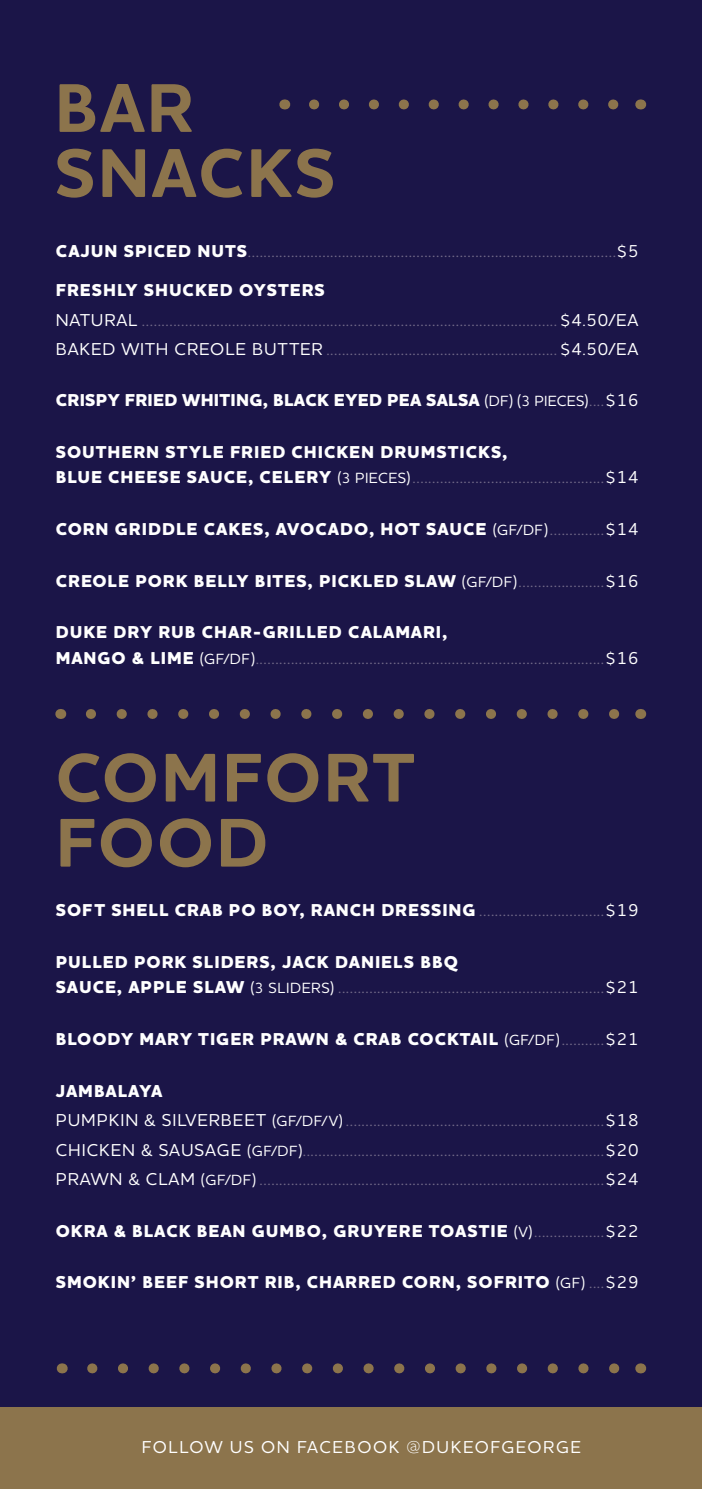
<style>
.page{position:relative;width:702px;height:1489px;background:#fff}
.page>*{position:absolute;margin:0;border:0;box-sizing:border-box;transform-origin:0 0}
.t1{font:700 70px/65px "Houschka Pro";letter-spacing:.035em;color:#8c744c}
.t2{font:500 17.5px/29.5px "Houschka Pro";letter-spacing:.055em;color:#736b89}
.t3{font:800 17.5px/25.8px "Houschka Pro";letter-spacing:.055em;color:#fff}
.t4{font:800 17.5px "Houschka Pro";letter-spacing:.015em;color:#fff}
.t5{font:500 17.5px "Houschka Pro";letter-spacing:.09em;color:#fff}
.s1{font-weight:800;color:#fff}
.s2{color:#fff}
.s3{font-weight:500;font-size:15px}
.s4{font-weight:500;color:#736b89}
.s5{font-weight:500}
.s6{font-size:15px;color:#fff}
</style>
<div class="page">
<div style="left:0;top:0;width:702px;height:1488px;background:#1b1548"></div>
<svg style="left:91px;top:709px;width:529px;height:10px"></svg>
<svg style="left:314px;top:99px;width:305px;height:10px"></svg>
<div style="left:0;top:1407px;width:702px;height:81px;background:#8c744c"></div>
<svg style="left:92px;top:1363px;width:528px;height:10px"></svg>
<h1 class="t1" style="left:55px;top:77px;width:282px">BAR<br>SNACKS</h1>
<p class="t2" style="left:56px;top:232px;width:584px;line-height:38.2px"><span class="s1">CAJUN SPICED NUTS</span>..............................................................................................<span class="s2">$5<br></span><span class="s1">FRESHLY SHUCKED OYSTERS</span></p>
<p class="t2" style="left:56px;top:306px;width:584px;line-height:28.2px"><span class="s2">NATURAL</span> .......................................................................................................... <span class="s2">$4.50/EA<br>BAKED WITH CREOLE BUTTER</span> ........................................................... <span class="s2">$4.50/EA</span></p>
<p class="t4" style="left:56px;top:389px;width:584px">CRISPY FRIED WHITING, BLACK EYED PEA SALSA <span class="s3">(DF) (3 PIECES)</span><span class="s4">....</span><span class="s5">$16</span></p>
<p class="t3" style="left:56px;top:439px;width:584px">SOUTHERN STYLE FRIED CHICKEN DRUMSTICKS,<br>BLUE CHEESE SAUCE, CELERY <span class="s3">(3 PIECES)</span><span class="s4">.................................................</span><span class="s5">$14</span></p>
<p class="t3" style="left:56px;top:517px;width:584px">CORN GRIDDLE CAKES, AVOCADO, HOT SAUCE <span class="s3">(GF/DF)</span><span class="s4">..............</span><span class="s5">$14</span></p>
<p class="t3" style="left:56px;top:568px;width:584px">CREOLE PORK BELLY BITES, PICKLED SLAW <span class="s3">(GF/DF)</span><span class="s4">......................</span><span class="s5">$16</span></p>
<p class="t2" style="left:56px;top:619px;width:584px;line-height:25.8px"><span class="s1">DUKE DRY RUB CHAR-GRILLED CALAMARI,<br>MANGO &amp; LIME</span> <span class="s6">(GF/DF)</span>.........................................................................................<span class="s2">$16</span></p>
<h1 class="t1" style="left:56px;top:746px;width:360px">COMFORT<br>FOOD</h1>
<p class="t3" style="left:56px;top:898px;width:584px">SOFT SHELL CRAB PO BOY, RANCH DRESSING <span class="s4">................................</span><span class="s5">$19</span></p>
<p class="t2" style="left:56px;top:948px;width:584px;line-height:25.8px"><span class="s1">PULLED PORK SLIDERS, JACK DANIELS BBQ<br>SAUCE, APPLE SLAW</span> <span class="s6">(3 SLIDERS)</span> ....................................................................<span class="s2">$21</span></p>
<p class="t3" style="left:56px;top:1026px;width:584px">BLOODY MARY TIGER PRAWN &amp; CRAB COCKTAIL <span class="s3">(GF/DF)</span><span class="s4">...........</span><span class="s5">$21</span></p>
<p class="t2" style="left:56px;top:1075px;width:584px"><span class="s1">JAMBALAYA<br></span><span class="s2">PUMPKIN &amp; SILVERBEET</span> <span class="s6">(GF/DF/V)</span> ..................................................................<span class="s2">$18<br>CHICKEN &amp; SAUSAGE</span> <span class="s6">(GF/DF)</span>.............................................................................<span class="s2">$20<br>PRAWN &amp; CLAM</span> <span class="s6">(GF/DF)</span> ........................................................................................<span class="s2">$24</span></p>
<p class="t3" style="left:56px;top:1218px;width:584px">OKRA &amp; BLACK BEAN GUMBO, GRUYERE TOASTIE <span class="s3">(V)</span><span class="s4">..................</span><span class="s5">$22</span></p>
<p class="t3" style="left:56px;top:1269px;width:584px">SMOKIN’ BEEF SHORT RIB, CHARRED CORN, SOFRITO <span class="s3">(GF)</span> <span class="s4">....</span><span class="s5">$29</span></p>
<p class="t5" style="left:142px;top:1435px;width:441px">FOLLOW US ON FACEBOOK @DUKEOFGEORGE</p>
</div>
